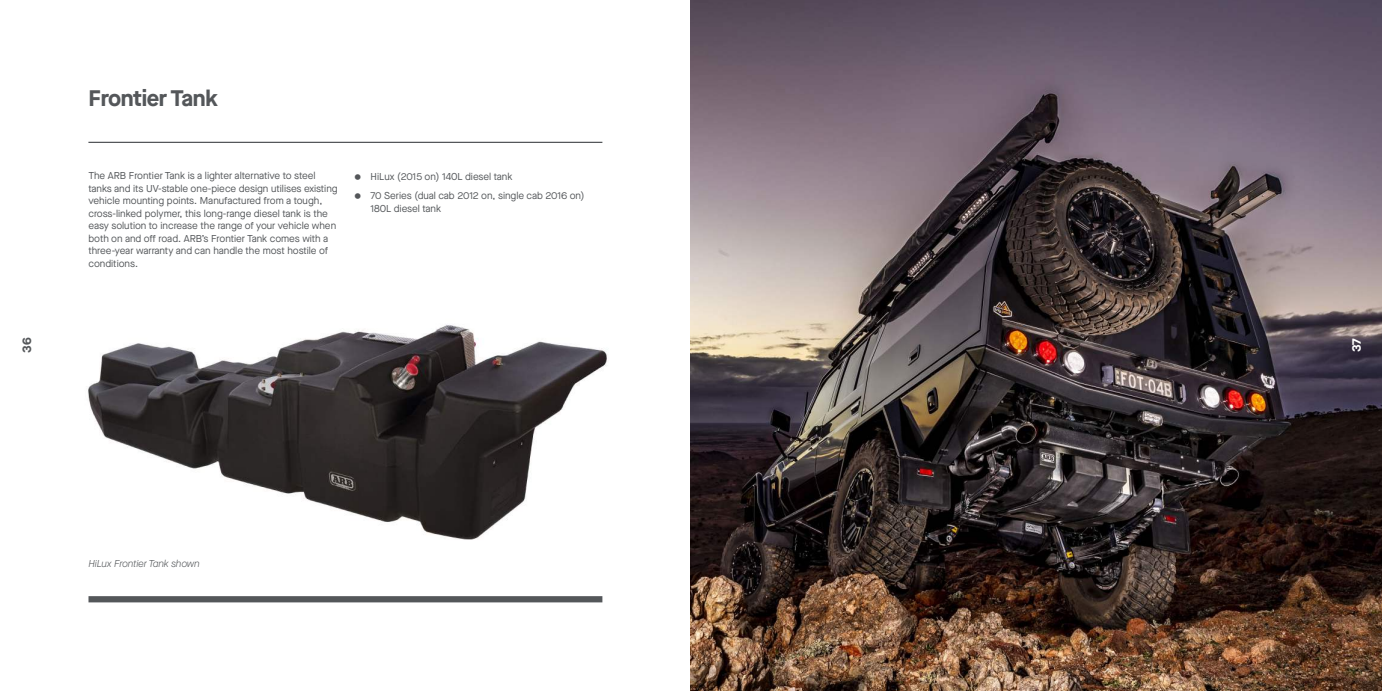
<style>
.page{position:relative;width:1382px;height:691px;background:#fff}
.page>*{position:absolute;margin:0;border:0;box-sizing:border-box;transform-origin:0 0}
.t1{font:700 22.5px "Maison Neue";letter-spacing:-.015em;color:#54575a}
.t2{font:700 12.5px "Maison Neue";color:#54575a}
.t3{font:700 12.5px "Maison Neue";color:#fff}
.t4{font:10px/12.5px "Maison Neue";letter-spacing:-.005em;color:#54575a}
.t5{font:italic 300 10px "Maison Neue";letter-spacing:-.015em;color:#54575a}
</style>
<div class="page">
<img style="left:88px;top:324px;width:519px;height:216px">
<hr style="left:88px;top:142px;width:514px;height:1px;background:#54575a">
<div style="left:88px;top:596px;width:514px;height:6px;background:#54575a"></div>
<img style="left:691px;top:0;width:691px;height:691px">
<p class="t2" style="left:22px;top:353px;width:17px;rotate:-90deg">36</p>
<h1 class="t1" style="left:89px;top:89px;width:131px">Frontier Tank</h1>
<p class="t4" style="left:88px;top:170px;width:251px">The ARB Frontier Tank is a lighter alternative to steel tanks and its UV-stable one-piece design utilises existing vehicle mounting points. Manufactured from a tough, cross-linked polymer, this long-range diesel tank is the easy solution to increase the range of your vehicle when both on and off road. ARB’s Frontier Tank comes with a three-year warranty and can handle the most hostile of conditions.</p>
<p class="t4" style="left:371px;top:167px;width:215px;line-height:19.6px">HiLux (2015 on) 140L diesel tank<br>70 Series (dual cab 2012 on, single cab 2016 on)</p>
<p class="t4" style="left:371px;top:202px;width:72px">180L diesel tank</p>
<p class="t5" style="left:89px;top:560px;width:113px">HiLux Frontier Tank shown</p>
<p class="t3" style="left:1351px;top:352px;width:15px;rotate:-90deg">37</p>
</div>
